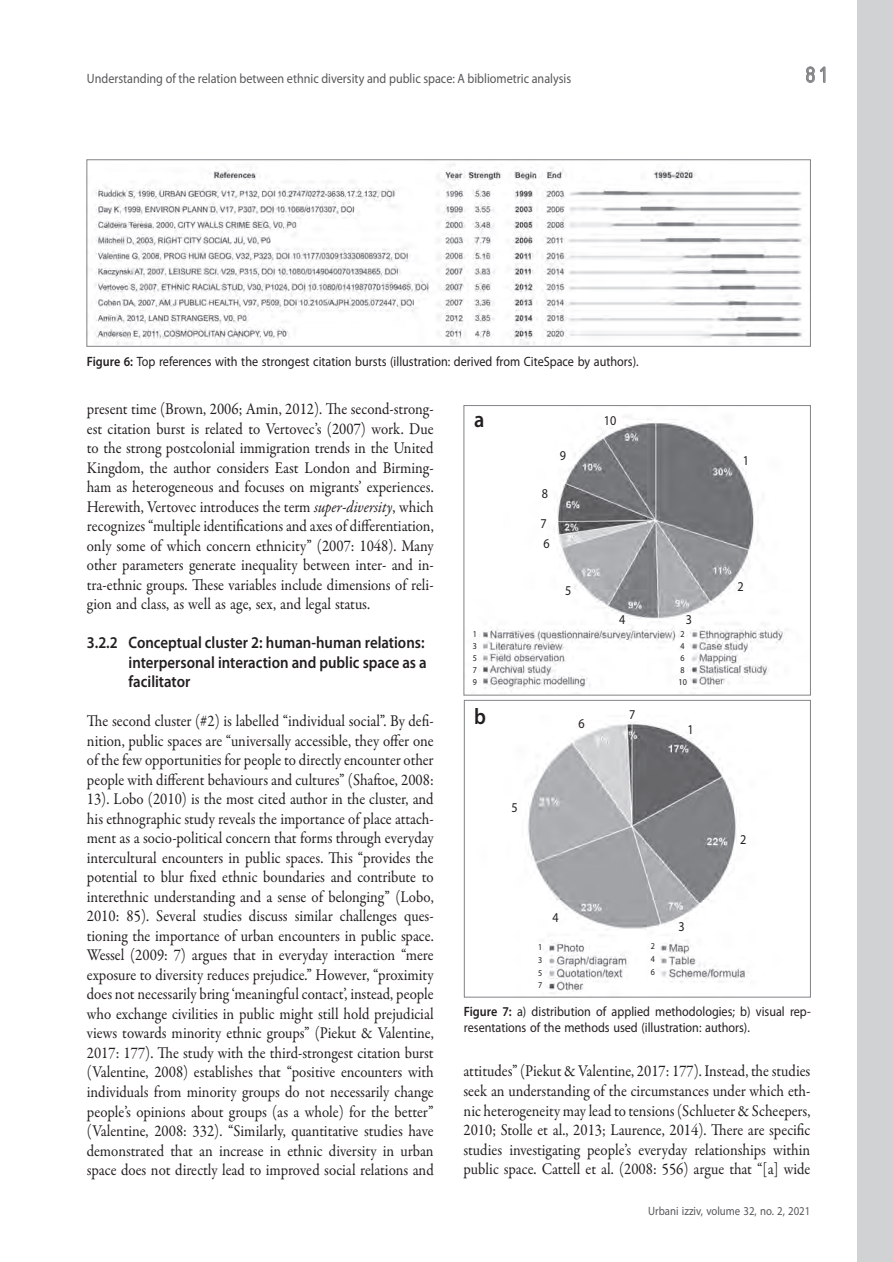
<style>
.page{position:relative;width:893px;height:1262px;background:#fff}
.page>*{position:absolute;margin:0;border:0;box-sizing:border-box;transform-origin:0 0}
.t1{font:24px "ISOCTEUR";color:#808285}
.t2{font:600 22.5px "Myriad Pro";color:#231f20;scale:.9 1}
.t3{font:16.5px/19.5px "Garamond Premr Pro";color:#231f20;text-align:justify;scale:.9 1}
.t4{font:600 16.5px/19.5px "Myriad Pro";color:#231f20;scale:.9 1}
.t5{font:13.5px/16.5px "Myriad Pro";color:#231f20;scale:.9 1}
.t6{font:13.5px "Myriad Pro";color:#57585a;scale:.9 1}
.t7{font:12px "Myriad Pro";color:#57585a;scale:.9 1}
.t8{font:9px/12px "Myriad Pro";color:#231f20;text-align:justify;scale:.9 1}
.s1{font-weight:600}
.s2{font-style:italic}
</style>
<div class="page">
<svg style="left:806px;top:66px;width:19px;height:17px"></svg>
<div style="left:856px;top:0;width:36px;height:1261px;background:#d1d2d4"></div>
<img style="left:94px;top:164px;width:708px;height:181px">
<div style="left:86px;top:159px;width:724px;height:188px;border:1px solid #808285"></div>
<img style="left:528px;top:722px;width:220px;height:272px">
<div style="left:463px;top:700px;width:347px;height:297px;border:1px solid #808285"></div>
<img style="left:479px;top:416px;width:308px;height:275px">
<div style="left:463px;top:405px;width:347px;height:290px;border:1px solid #808285"></div>
<p class="t6" style="left:87px;top:71px;width:539px">Understanding of the relation between ethnic diversity and public space: A bibliometric analysis</p>
<p class="t5" style="left:87px;top:353px;width:614px"><span class="s1">Figure 6:</span> Top references with the strongest citation bursts (illustration: derived from CiteSpace by authors).</p>
<h1 class="t1" style="left:801px;top:59px;width:31px">81</h1>
<p class="t3" style="left:87px;top:399px;width:387px">present time (Brown, 2006; Amin, 2012). The second-strong&shy;est citation burst is related to Vertovec’s (2007) work. Due to the strong postcolonial immigration trends in the United Kingdom, the author considers East London and Birming&shy;ham as heterogeneous and focuses on migrants’ experiences.<br>Herewith, Vertovec introduces the term <span class="s2">super-diversity</span>, which recognizes “multiple identifications and axes of differentiation, only some of which concern ethnicity” (2007: 1048). Many other parameters generate inequality between inter- and in&shy;tra-ethnic groups. These variables include dimensions of reli&shy;gion and class, as well as age, sex, and legal status.</p>
<p class="t4" style="left:128px;top:632px;width:333px;text-indent:-42px">3.2.2 Conceptual cluster 2: human-human relations: interpersonal interaction and public space as a facilitator</p>
<p class="t3" style="left:87px;top:711px;width:387px">The second cluster (#2) is labelled “individual social”. By defi&shy;nition, public spaces are “universally accessible, they offer one of the few opportunities for people to directly encounter other people with different behaviours and cultures” (Shaftoe, 2008:<br>13). Lobo (2010) is the most cited author in the cluster, and his ethnographic study reveals the importance of place attach&shy;ment as a socio-political concern that forms through everyday intercultural encounters in public spaces. This “provides the potential to blur fixed ethnic boundaries and contribute to interethnic understanding and a sense of belonging” (Lobo, 2010: 85). Several studies discuss similar challenges ques&shy;tioning the importance of urban encounters in public space.<br>Wessel (2009: 7) argues that in everyday interaction “mere exposure to diversity reduces prejudice.” However, “proximity does not necessarily bring ‘meaningful contact’, instead, people who exchange civilities in public might still hold prejudicial views towards minority ethnic groups” (Piekut &amp; Valentine, 2017: 177). The study with the third-strongest citation burst (Valentine, 2008) establishes that “positive encounters with individuals from minority groups do not necessarily change people’s opinions about groups (as a whole) for the better” (Valentine, 2008: 332). “Similarly, quantitative studies have demonstrated that an increase in ethnic diversity in urban space does not directly lead to improved social relations and</p>
<h2 class="t2" style="left:474px;top:404px;width:13px">a</h2>
<p class="t5" style="left:559px;top:448px;width:8px">9</p>
<p class="t5" style="left:541px;top:486px;width:8px">8</p>
<p class="t5" style="left:540px;top:515px;width:8px">7</p>
<p class="t5" style="left:543px;top:535px;width:8px">6</p>
<p class="t5" style="left:565px;top:583px;width:8px">5</p>
<p class="t5" style="left:603px;top:412px;width:15px">10</p>
<p class="t5" style="left:618px;top:611px;width:8px">4</p>
<p class="t5" style="left:685px;top:611px;width:8px">3</p>
<p class="t8" style="left:472px;top:627px;width:6px">1<br>3<br>5<br>7<br>9</p>
<p class="t8" style="left:678px;top:627px;width:11px;text-align:left">2<br>4<br>6<br>8<br>10</p>
<h2 class="t2" style="left:474px;top:702px;width:15px">b</h2>
<p class="t5" style="left:511px;top:799px;width:8px">5</p>
<p class="t5" style="left:578px;top:715px;width:8px">6</p>
<p class="t5" style="left:628px;top:707px;width:8px">7</p>
<p class="t5" style="left:687px;top:721px;width:8px">1</p>
<p class="t5" style="left:552px;top:909px;width:8px">4</p>
<p class="t8" style="left:537px;top:940px;width:6px;line-height:12.8px">1<br>3<br>5<br>7</p>
<p class="t8" style="left:650px;top:940px;width:6px;line-height:12.8px">2<br>4<br>6</p>
<p class="t5" style="left:678px;top:918px;width:8px">3</p>
<p class="t5" style="left:742px;top:452px;width:8px">1</p>
<p class="t5" style="left:737px;top:578px;width:8px">2</p>
<p class="t5" style="left:739px;top:831px;width:8px">2</p>
<p class="t5" style="left:463px;top:1003px;width:387px"><span class="s1">Figure 7:</span> a) distribution of applied methodologies; b) visual rep&shy;resentations of the methods used (illustration: authors).</p>
<p class="t3" style="left:463px;top:1061px;width:387px">attitudes” (Piekut &amp; Valentine, 2017: 177). Instead, the studies seek an understanding of the circumstances under which eth&shy;nic heterogeneity may lead to tensions (Schlueter &amp; Scheepers, 2010; Stolle et al., 2013; Laurence, 2014). There are specific studies investigating people’s everyday relationships within public space. Cattell et al. (2008: 556) argue that “[a] wide</p>
<p class="t7" style="left:648px;top:1204px;width:182px">Urbani izziv, volume 32, no. 2, 2021</p>
</div>
